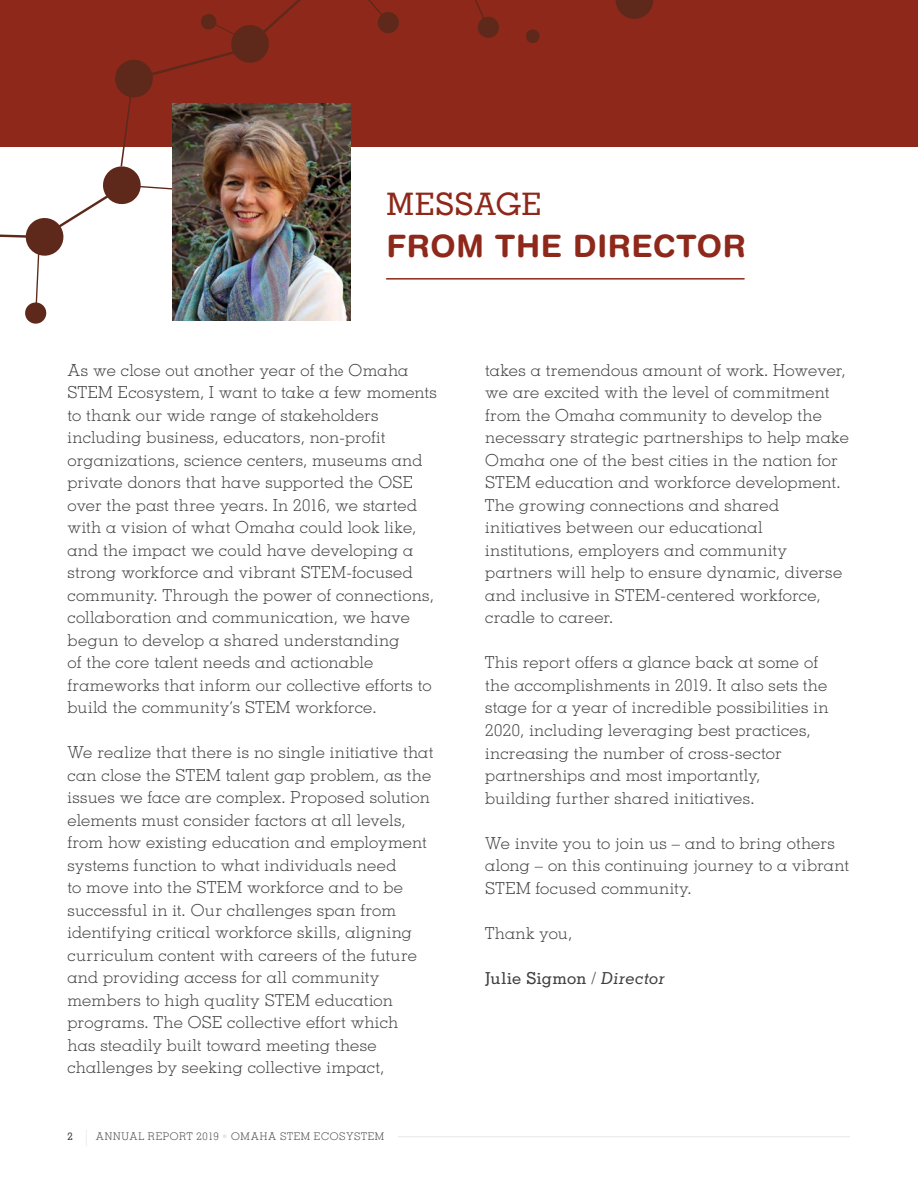
<style>
.page{position:relative;width:918px;height:1188px;background:#fff}
.page>*{position:absolute;margin:0;border:0;box-sizing:border-box;transform-origin:0 0}
.Copy{font:700 30.9px/42.2px "Helvetica Rounded LT Std";letter-spacing:.02em;color:#8e281a}
.Copy-2{font:300 16.5px/22.5px "Memphis LT Std";letter-spacing:.015em;color:#3e3e3f}
.Copy-3{font:500 16.5px "Memphis LT Std";letter-spacing:.005em;color:#3e3e3f}
.t1{font:300 10.5px "Memphis LT Std";letter-spacing:.07em;color:#3e3e3f}
.s1{font-family:"Memphis LT Std";font-weight:500}
.s2{font-weight:500}
.s3{font-size:16.5px;color:#e6e7e9}
.s4{color:#e6e7e9}
.s5{font-weight:300}
.s6{font-style:italic}
</style>
<div class="page">
<hr style="left:398px;top:1136px;width:452px;height:1px;background:#e6e7e9">
<div style="left:0;top:0;width:918px;height:146px;background:#8e281a"></div>
<hr style="left:387px;top:278px;width:357px;height:2px;background:#8e281a">
<svg style="left:475px;top:0;width:24px;height:38px"></svg>
<svg style="left:368px;top:0;width:31px;height:33px"></svg>
<svg style="left:615px;top:0;width:39px;height:19px"></svg>
<svg style="left:0;top:0;width:343px;height:324px"></svg>
<svg style="left:526px;top:29px;width:14px;height:14px"></svg>
<img style="left:172px;top:103px;width:179px;height:217px">
<p class="Copy" style="left:387px;top:182px;width:361px"><span class="s1">MESSAGE<br></span>FROM THE DIRECTOR</p>
<p class="Copy-2" style="left:68px;top:359px;width:371px">As we close out another year of the Omaha STEM Ecosystem, I want to take a few moments to thank our wide range of stakeholders including business, educators, non-profit organizations, science centers, museums and private donors that have supported the OSE over the past three years. In 2016, we started with a vision of what Omaha could look like, and the impact we could have developing a strong workforce and vibrant STEM-focused community. Through the power of connections, collaboration and communication, we have begun to develop a shared understanding<br>of the core talent needs and actionable frameworks that inform our collective efforts to build the community’s STEM workforce.</p>
<p class="Copy-2" style="left:68px;top:741px;width:367px">We realize that there is no single initiative that can close the STEM talent gap problem, as the issues we face are complex. Proposed solution elements must consider factors at all levels, from how existing education and employment systems function to what individuals need<br>to move into the STEM workforce and to be successful in it. Our challenges span from identifying critical workforce skills, aligning curriculum content with careers of the future and providing access for all community members to high quality STEM education programs. The OSE collective effort which<br>has steadily built toward meeting these challenges by seeking collective impact,</p>
<p class="t1" style="left:68px;top:1130px;width:318px"><span class="s2">2</span> <span class="s3">|</span> ANNUAL REPORT 2019 <span class="s4">•</span> OMAHA STEM ECOSYSTEM</p>
<p class="Copy-2" style="left:485px;top:359px;width:365px">takes a tremendous amount of work. However, we are excited with the level of commitment from the Omaha community to develop the necessary strategic partnerships to help make Omaha one of the best cities in the nation for STEM education and workforce development.</p>
<p class="Copy-2" style="left:485px;top:494px;width:359px">The growing connections and shared initiatives between our educational institutions, employers and community partners will help to ensure dynamic, diverse and inclusive in STEM-centered workforce, cradle to career.</p>
<p class="Copy-2" style="left:485px;top:651px;width:345px">This report offers a glance back at some of the accomplishments in 2019. It also sets the stage for a year of incredible possibilities in 2020, including leveraging best practices, increasing the number of cross-sector partnerships and most importantly,</p>
<p class="Copy-2" style="left:485px;top:786px;width:271px">building further shared initiatives.</p>
<p class="Copy-2" style="left:485px;top:831px;width:365px">We invite you to join us – and to bring others along – on this continuing journey to a vibrant<br>STEM focused community.</p>
<p class="Copy-2" style="left:485px;top:921px;width:88px">Thank you,</p>
<p class="Copy-3" style="left:485px;top:967px;width:181px">Julie Sigmon <span class="s5">/</span> <span class="s6">Director</span></p>
</div>
